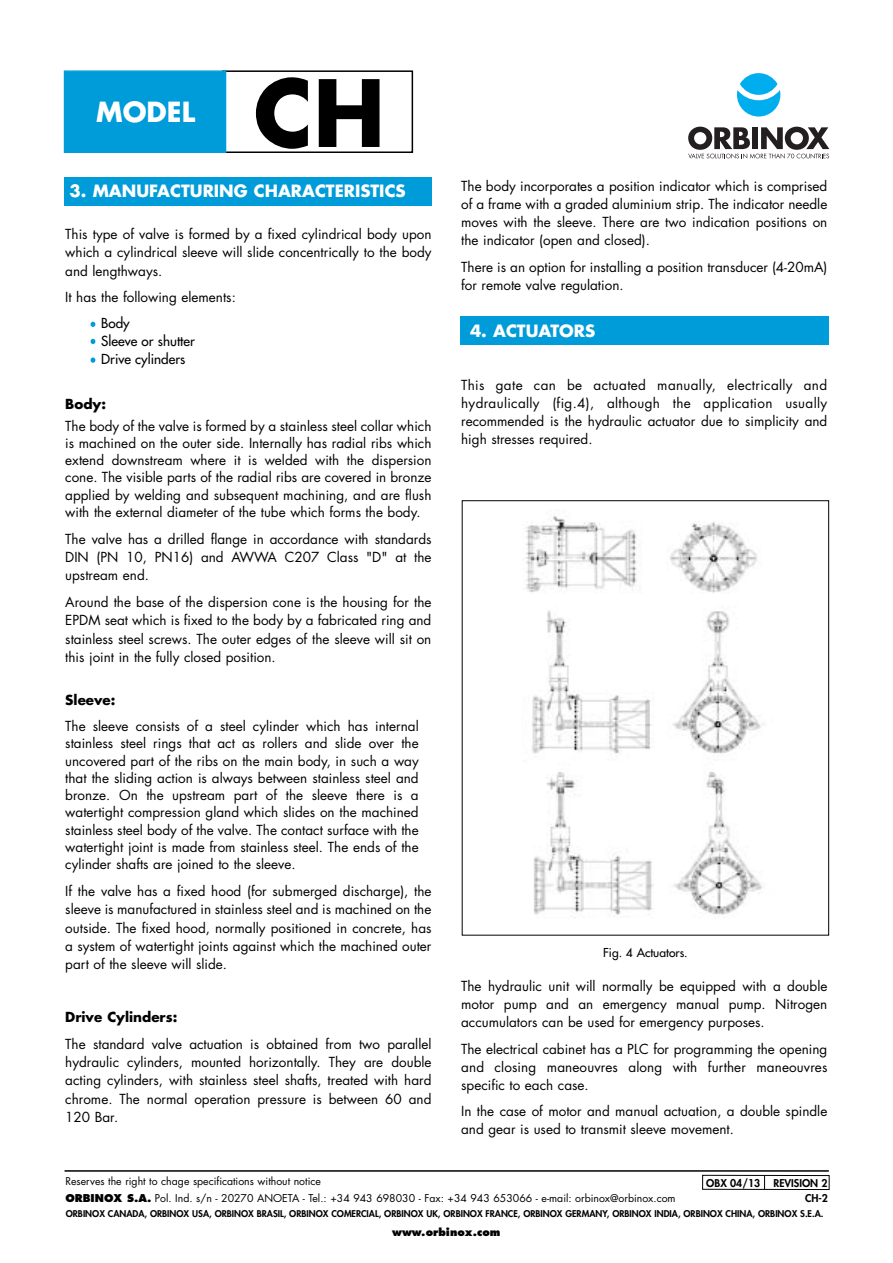
<style>
.page{position:relative;width:893px;height:1263px;background:#fff}
.page>*{position:absolute;margin:0;border:0;box-sizing:border-box;transform-origin:0 0}
.t1{font:700 90px "Futura";color:#000}
.t2{font:700 27px "Futura";color:#fff}
.t3{font:700 16.5px "Futura";color:#fff}
.t4{font:13.5px/18.3px "Futura";color:#000;text-align:justify}
.t5{font:13.5px/17.5px "Futura";color:#000}
.t6{font:700 13.5px "Futura";color:#000}
.t7{font:12px "Futura";color:#000}
.t8{font:10.5px/16.5px "Futura";color:#000}
.t9{font:800 10.5px/15px "Futura";color:#000;text-align:right}
.t10{font:800 10.5px "Futura";color:#000}
.t11{font:800 9.15px "Futura";color:#000}
.s1{font-weight:800}
</style>
<div class="page">
<div style="left:461px;top:316px;width:368px;height:28px;background:#009cd9"></div>
<div style="left:64px;top:177px;width:368px;height:28px;background:#009cd9"></div>
<div style="left:740px;top:73px;width:37px;height:22px;background:#00aeef;border-radius:50%"></div>
<svg style="left:737px;top:90px;width:43px;height:27px"></svg>
<svg style="left:688px;top:127px;width:141px;height:32px"></svg>
<hr style="left:65px;top:1170px;width:764px;height:2px;background:#000">
<svg style="left:91px;top:322px;width:4px;height:5px"></svg>
<svg style="left:91px;top:339px;width:4px;height:5px"></svg>
<svg style="left:91px;top:357px;width:4px;height:6px"></svg>
<img style="left:525px;top:516px;width:239px;height:402px">
<div style="left:222px;top:70px;width:191px;height:83px;border:2px solid #000"></div>
<div style="left:65px;top:72px;width:160px;height:79px;background:#009cd9"></div>
<div style="left:64px;top:70px;width:162px;height:83px;border:2px solid #009cd9"></div>
<div style="left:702px;top:1175px;width:127px;height:15px;border:1px solid #000"></div>
<svg style="left:764px;top:1175px;width:1px;height:14px"></svg>
<h2 class="t2" style="left:96px;top:100px;width:101px">MODEL</h2>
<h1 class="t1" style="left:254px;top:72px;width:133px">CH</h1>
<p class="t4" style="left:461px;top:178px;width:368px">The body incorporates a position indicator which is comprised of a frame with a graded aluminium strip. The indicator needle moves with the sleeve. There are two indication positions on the indicator (open and closed).</p>
<p class="t4" style="left:461px;top:259px;width:368px">There is an option for installing a position transducer (4-20mA) for remote valve regulation.</p>
<p class="t3" style="left:470px;top:323px;width:127px">4. ACTUATORS</p>
<p class="t3" style="left:70px;top:183px;width:338px">3. MANUFACTURING CHARACTERISTICS</p>
<p class="t4" style="left:65px;top:226px;width:368px">This type of valve is formed by a fixed cylindrical body upon which a cylindrical sleeve will slide concentrically to the body and lengthways.</p>
<p class="t4" style="left:65px;top:289px;width:172px">It has the following elements:</p>
<p class="t5" style="left:101px;top:316px;width:95px">Body<br>Sleeve or shutter<br>Drive cylinders</p>
<p class="t6" style="left:65px;top:398px;width:42px">Body:</p>
<p class="t4" style="left:65px;top:418px;width:368px;line-height:17.2px">The body of the valve is formed by a stainless steel collar which is machined on the outer side. Internally has radial ribs which extend downstream where it is welded with the dispersion cone. The visible parts of the radial ribs are covered in bronze applied by welding and subsequent machining, and are flush with the external diameter of the tube which forms the body.</p>
<p class="t4" style="left:65px;top:531px;width:368px">The valve has a drilled flange in accordance with standards DIN (PN 10, PN16) and AWWA C207 Class "D" at the upstream end.</p>
<p class="t4" style="left:65px;top:594px;width:368px">Around the base of the dispersion cone is the housing for the EPDM seat which is fixed to the body by a fabricated ring and stainless steel screws. The outer edges of the sleeve will sit on this joint in the fully closed position.</p>
<p class="t6" style="left:65px;top:694px;width:52px">Sleeve:</p>
<p class="t4" style="left:65px;top:718px;width:355px;line-height:17.2px">The sleeve consists of a steel cylinder which has internal stainless steel rings that act as rollers and slide over the uncovered part of the ribs on the main body, in such a way that the sliding action is always between stainless steel and bronze. On the upstream part of the sleeve there is a watertight compression gland which slides on the machined stainless steel body of the valve. The contact surface with the watertight joint is made from stainless steel. The ends of the cylinder shafts are joined to the sleeve.</p>
<p class="t4" style="left:65px;top:883px;width:368px">If the valve has a fixed hood (for submerged discharge), the sleeve is manufactured in stainless steel and is machined on the outside. The fixed hood, normally positioned in concrete, has a system of watertight joints against which the machined outer part of the sleeve will slide.</p>
<p class="t6" style="left:65px;top:1011px;width:114px">Drive Cylinders:</p>
<p class="t4" style="left:65px;top:1036px;width:368px">The standard valve actuation is obtained from two parallel hydraulic cylinders, mounted horizontally. They are double acting cylinders, with stainless steel shafts, treated with hard chrome. The normal operation pressure is between 60 and 120 Bar.</p>
<p class="t4" style="left:461px;top:377px;width:368px">This gate can be actuated manually, electrically and hydraulically (fig.4), although the application usually recommended is the hydraulic actuator due to simplicity and high stresses required.</p>
<p class="t7" style="left:603px;top:946px;width:86px">Fig. 4 Actuators.</p>
<p class="t4" style="left:461px;top:978px;width:368px">The hydraulic unit will normally be equipped with a double motor pump and an emergency manual pump. Nitrogen accumulators can be used for emergency purposes.</p>
<p class="t4" style="left:461px;top:1041px;width:368px">The electrical cabinet has a PLC for programming the opening and closing maneouvres along with further maneouvres specific to each case.</p>
<p class="t4" style="left:461px;top:1103px;width:368px">In the case of motor and manual actuation, a double spindle and gear is used to transmit sleeve movement.</p>
<p class="t8" style="left:65px;top:1174px;width:612px">Reserves the right to chage specifications without notice<br><span class="s1">ORBINOX S.A.</span> Pol. Ind. s/n - 20270 ANOETA - Tel.: +34 943 698030 - Fax: +34 943 653066 - e-mail: orbinox@orbinox.com</p>
<p class="t11" style="left:66px;top:1210px;width:759px">ORBINOX CANADA, ORBINOX USA, ORBINOX BRASIL, ORBINOX COMERCIAL, ORBINOX UK, ORBINOX FRANCE, ORBINOX GERMANY, ORBINOX INDIA, ORBINOX CHINA, ORBINOX S.E.A.</p>
<p class="t10" style="left:392px;top:1227px;width:110px">www.orbinox.com</p>
<p class="t9" style="left:706px;top:1176px;width:55px">OBX 04/13</p>
<p class="t9" style="left:773px;top:1176px;width:56px">REVISION 2<br>CH-2</p>
</div>
